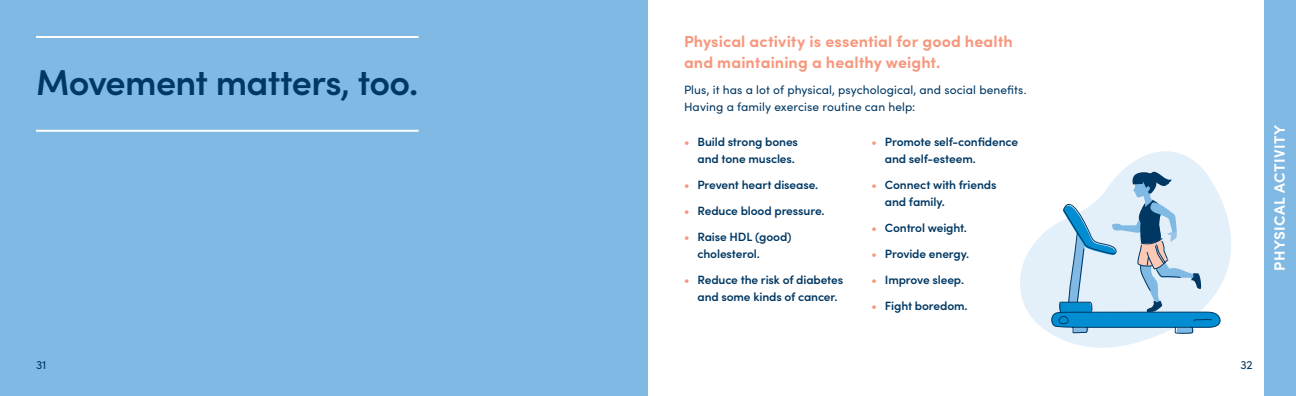
<style>
.page{position:relative;width:1296px;height:396px;background:#fff}
.page>*{position:absolute;margin:0;border:0;box-sizing:border-box;transform-origin:0 0}
.t1{font:600 36px "Sofia Pro";letter-spacing:-.015em;color:#003863}
.t2{font:700 16px/21px "Sofia Pro";letter-spacing:.005em;color:#f6987d}
.t3{font:700 15px "Sofia Pro";letter-spacing:.02em;color:#fff}
.t4{font:600 12px/17px "Sofia Pro";letter-spacing:-.01em;color:#003863}
.t5{font:12px/17px "Sofia Pro";letter-spacing:.005em;color:#003863}
.s1{color:#f6987d}
</style>
<div class="page">
<svg style="left:1020px;top:151px;width:211px;height:197px"></svg>
<div style="left:0;top:0;width:648px;height:396px;background:#7fb9e4"></div>
<div style="left:1264px;top:0;width:32px;height:396px;background:#7fb9e4"></div>
<hr style="left:36px;top:130px;width:382px;height:2px;background:#fff">
<hr style="left:36px;top:36px;width:382px;height:2px;background:#fff">
<svg style="left:1049px;top:170px;width:172px;height:165px;background:#b4d2e6"></svg>
<p class="t1" style="left:36px;top:55px;width:384px">Movement matters, too.</p>
<p class="t2" style="left:684px;top:30px;width:330px">Physical activity is essential for good health and maintaining a healthy weight.</p>
<p class="t5" style="left:684px;top:81px;width:344px">Plus, it has a lot of physical, psychological, and social benefits.<br>Having a family exercise routine can help:</p>
<p class="t4" style="left:684px;top:133px;width:116px;text-align:right"><span class="s1">•</span> Build strong bones and tone muscles.</p>
<p class="t4" style="left:684px;top:176px;width:136px"><span class="s1">•</span> Prevent heart disease.</p>
<p class="t4" style="left:684px;top:202px;width:142px"><span class="s1">•</span> Reduce blood pressure.</p>
<p class="t4" style="left:698px;top:228px;width:96px;text-indent:-14px"><span class="s1">•</span> Raise HDL (good) cholesterol.</p>
<p class="t4" style="left:698px;top:271px;width:147px;text-indent:-14px"><span class="s1">•</span> Reduce the risk of diabetes and some kinds of cancer.</p>
<p class="t4" style="left:885px;top:133px;width:135px;text-indent:-14px"><span class="s1">•</span> Promote self-confidence and self-esteem.</p>
<p class="t4" style="left:885px;top:176px;width:113px;text-indent:-14px"><span class="s1">•</span> Connect with friends and family.</p>
<p class="t4" style="left:871px;top:219px;width:97px"><span class="s1">•</span> Control weight.</p>
<p class="t4" style="left:871px;top:245px;width:99px"><span class="s1">•</span> Provide energy.</p>
<p class="t4" style="left:871px;top:271px;width:94px"><span class="s1">•</span> Improve sleep.</p>
<p class="t4" style="left:871px;top:297px;width:98px"><span class="s1">•</span> Fight boredom.</p>
<p class="t5" style="left:36px;top:355px;width:12px">31</p>
<p class="t5" style="left:1240px;top:355px;width:14px">32</p>
<p class="t3" style="left:1268px;top:271px;width:147px;rotate:-90deg">PHYSICAL ACTIVITY</p>
</div>
